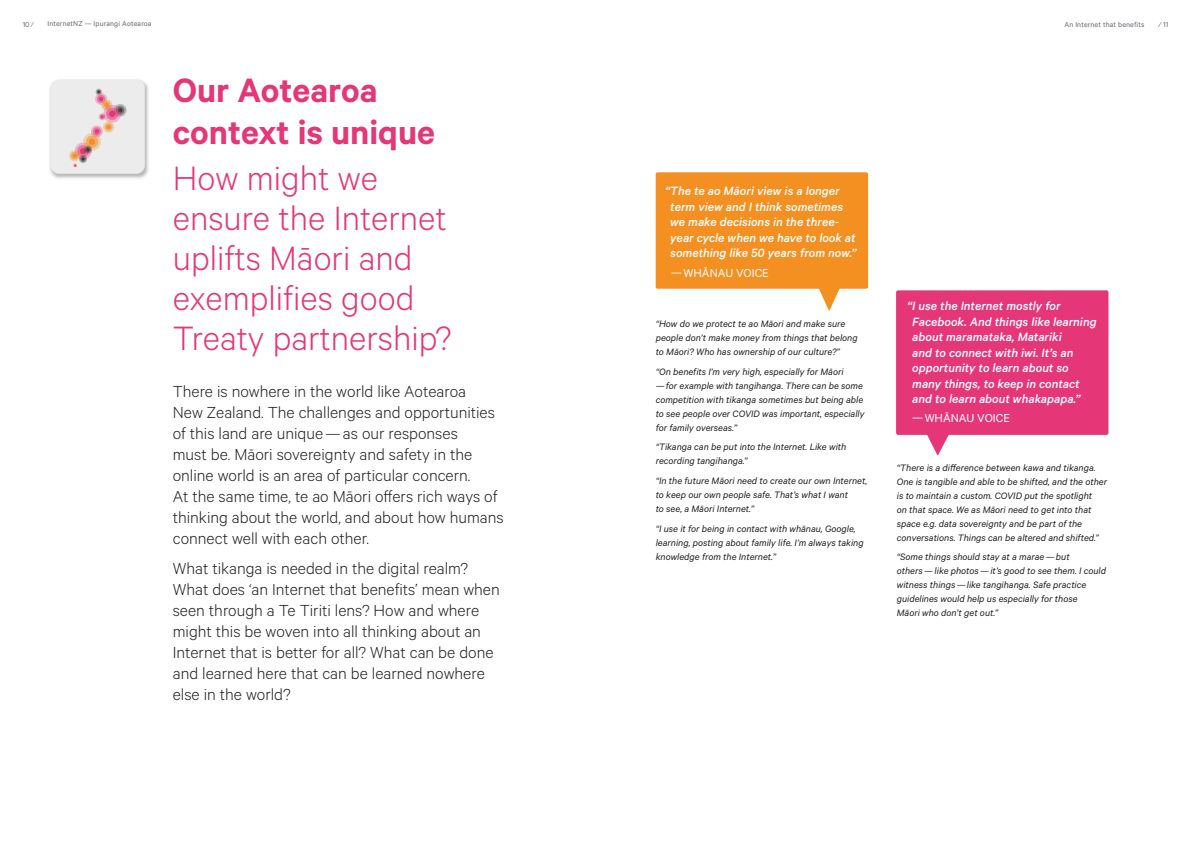
<style>
.page{position:relative;width:1191px;height:842px;background:#fff}
.page>*{position:absolute;margin:0;border:0;box-sizing:border-box;transform-origin:0 0}
.INZ_Light_Heading{font:300 38px/40px "Calibre";color:#e53678}
.INZ_Light_Heading-2{font:600 38px/42px "Calibre";color:#e53678}
.INZ_Open_text{font:300 18px/21px "Calibre";color:#231f20}
.INZ_pull_quotes{font:italic 500 13.5px/15.5px "Calibre";color:#fff}
.INZ_Body{font:italic 500 13.5px/15.5px "Calibre";color:#fff}
.INZ_Body-2{font:13px "Calibre";color:#fff}
.INZ_Body_Quotes{font:italic 10.5px/14px "Calibre";color:#231f20}
.t1{font:8px "Calibre";letter-spacing:.02em;color:#64686f}
</style>
<div class="page">
<img style="left:49px;top:79px;width:100px;height:100px">
<div style="left:51px;top:80px;width:94px;height:94px;background:#ececec;border-radius:8px"></div>
<svg style="left:69px;top:89px;width:58px;height:78px"></svg>
<div style="left:896px;top:290px;width:212px;height:145px;background:#e53678;border-radius:2px"></div>
<svg style="left:926px;top:434px;width:24px;height:21px"></svg>
<div style="left:655px;top:172px;width:213px;height:117px;background:#f48f21;border-radius:2px"></div>
<svg style="left:817px;top:288px;width:25px;height:23px"></svg>
<p class="t1" style="left:23px;top:20px;width:12px">10 ∕</p>
<p class="t1" style="left:47px;top:19px;width:106px">InternetNZ — Ipurangi Aotearoa</p>
<p class="t1" style="left:1064px;top:20px;width:81px">An Internet that benefits</p>
<p class="t1" style="left:1159px;top:20px;width:11px">∕ 11</p>
<p class="INZ_Light_Heading-2" style="left:173px;top:68px;width:264px">Our Aotearoa context is unique</p>
<p class="INZ_Light_Heading" style="left:173px;top:156px;width:280px">How might we ensure the Internet uplifts Māori and exemplifies good<br>Treaty partnership?</p>
<p class="INZ_Open_text" style="left:173px;top:380px;width:332px">There is nowhere in the world like Aotearoa<br>New Zealand. The challenges and opportunities of this land are unique—as our responses<br>must be. Māori sovereignty and safety in the online world is an area of particular concern.<br>At the same time, te ao Māori offers rich ways of thinking about the world, and about how humans connect well with each other.</p>
<p class="INZ_Open_text" style="left:173px;top:557px;width:328px">What tikanga is needed in the digital realm?<br>What does ‘an Internet that benefits’ mean when seen through a Te Tiriti lens? How and where might this be woven into all thinking about an Internet that is better for all? What can be done and learned here that can be learned nowhere else in the world?</p>
<p class="INZ_Body" style="left:670px;top:183px;width:188px;text-indent:-5px">“The te ao Māori view is a longer term view and I think sometimes we make decisions in the three&shy;year cycle when we have to look at something like 50 years from now.”</p>
<p class="INZ_Body-2" style="left:671px;top:265px;width:100px">—WHĀNAU VOICE</p>
<p class="INZ_Body_Quotes" style="left:655px;top:316px;width:203px">“How do we protect te ao Māori and make sure people don’t make money from things that belong to Māori? Who has ownership of our culture?”</p>
<p class="INZ_Body_Quotes" style="left:655px;top:364px;width:210px">“On benefits I’m very high, especially for Māori —for example with tangihanga. There can be some competition with tikanga sometimes but being able to see people over COVID was important, especially for family overseas.”</p>
<p class="INZ_Body_Quotes" style="left:655px;top:440px;width:192px">“Tikanga can be put into the Internet. Like with recording tangihanga.”</p>
<p class="INZ_Body_Quotes" style="left:655px;top:473px;width:213px">“In the future Māori need to create our own Internet, to keep our own people safe. That’s what I want<br>to see, a Māori Internet.”</p>
<p class="INZ_Body_Quotes" style="left:655px;top:521px;width:209px">“I use it for being in contact with whānau, Google, learning, posting about family life. I’m always taking knowledge from the Internet.”</p>
<p class="INZ_pull_quotes" style="left:912px;top:298px;width:186px;text-indent:-5px">“I use the Internet mostly for<br>Facebook. And things like learning about maramataka, Matariki<br>and to connect with iwi. It’s an opportunity to learn about so many things, to keep in contact and to learn about whakapapa.”</p>
<p class="INZ_Body-2" style="left:912px;top:411px;width:100px">—WHĀNAU VOICE</p>
<p class="INZ_Body_Quotes" style="left:897px;top:460px;width:212px">“There is a difference between kawa and tikanga.<br>One is tangible and able to be shifted, and the other is to maintain a custom. COVID put the spotlight<br>on that space. We as Māori need to get into that space e.g. data sovereignty and be part of the conversations. Things can be altered and shifted.”</p>
<p class="INZ_Body_Quotes" style="left:897px;top:550px;width:211px">“Some things should stay at a marae—but others— like photos—it’s good to see them. I could witness things—like tangihanga. Safe practice guidelines would help us especially for those<br>Māori who don’t get out.”</p>
</div>
